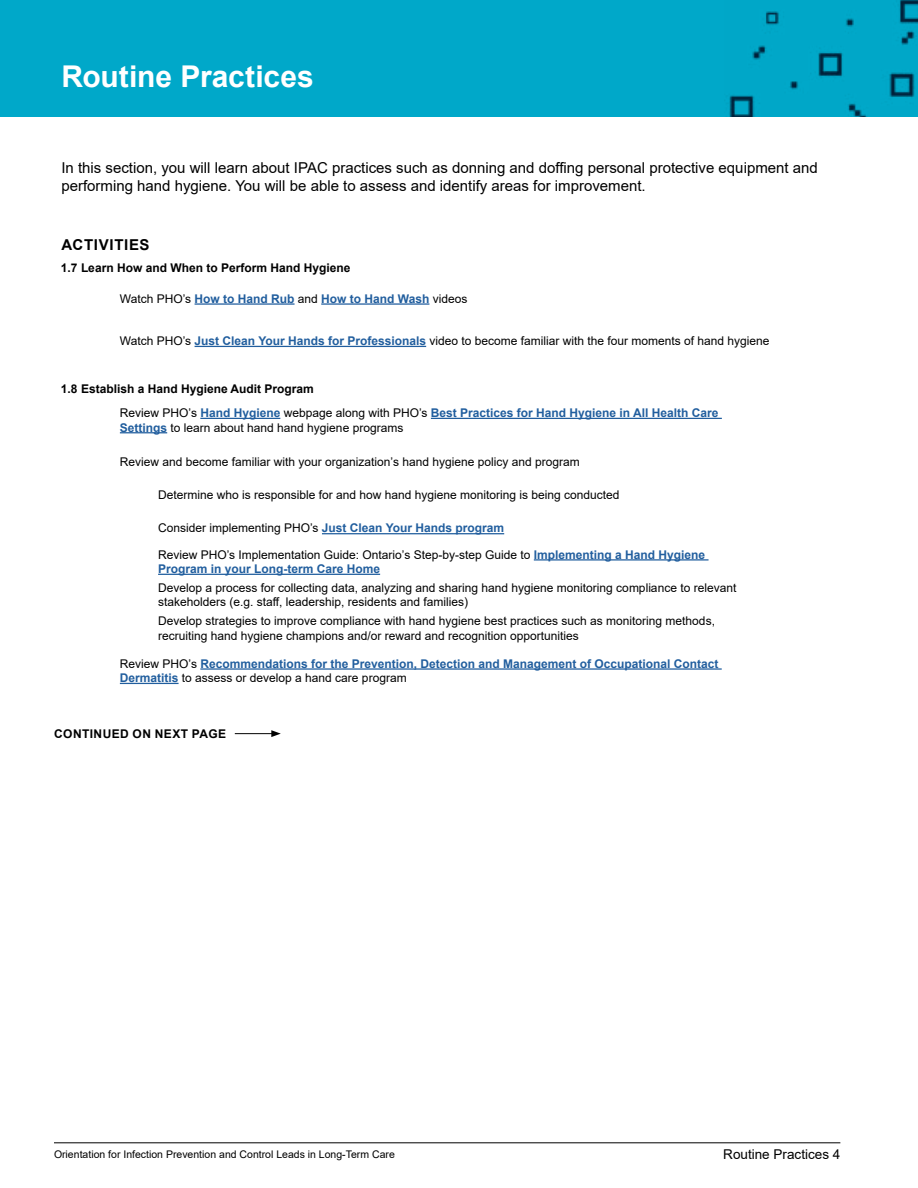
<style>
.page{position:relative;width:918px;height:1188px;background:#fff}
.page>*{position:absolute;margin:0;border:0;box-sizing:border-box;transform-origin:0 0}
.Number_list_1{font:700 30px "Arial";color:#fff}
.body{font:15px/18px "Arial";color:#000}
.Heading_2{font:700 15px "Arial";letter-spacing:.04em;color:#000}
.t1{font:13.5px "Arial";color:#000}
.body-2{font:12px/14.4px "Arial";color:#000}
.body-3{font:700 12px/14.4px "Arial";color:#215e9e}
.Number_list_2{font:700 12px "Arial";color:#000}
.heading_3{font:700 12px "Arial";letter-spacing:.035em;color:#000}
.t2{font:10.5px "Arial";color:#000}
.s1{font-weight:400;color:#000}
.s2{font-weight:700;color:#215e9e}
</style>
<div class="page">
<hr style="left:54px;top:1143px;width:786px;height:1px;background:#000">
<div style="left:0;top:0;width:918px;height:117px;background:#00a8c9"></div>
<img style="left:729px;top:0;width:189px;height:117px">
<hr style="left:195px;top:303px;width:100px;height:2px;background:#215e9e">
<hr style="left:321px;top:303px;width:108px;height:2px;background:#215e9e">
<hr style="left:195px;top:346px;width:231px;height:1px;background:#215e9e">
<hr style="left:200px;top:418px;width:80px;height:1px;background:#215e9e">
<hr style="left:431px;top:418px;width:291px;height:1px;background:#215e9e">
<hr style="left:120px;top:432px;width:47px;height:1px;background:#215e9e">
<hr style="left:322px;top:533px;width:182px;height:1px;background:#215e9e">
<hr style="left:534px;top:559px;width:175px;height:2px;background:#215e9e">
<hr style="left:158px;top:574px;width:222px;height:1px;background:#215e9e">
<hr style="left:200px;top:668px;width:522px;height:2px;background:#215e9e">
<hr style="left:120px;top:683px;width:59px;height:1px;background:#215e9e">
<hr style="left:235px;top:733px;width:39px;height:1px;background:#000">
<svg style="left:271px;top:730px;width:10px;height:7px"></svg>
<h1 class="Number_list_1" style="left:61px;top:55px;width:254px">Routine Practices</h1>
<p class="body" style="left:61px;top:158px;width:758px">In this section, you will learn about IPAC practices such as donning and doffing personal protective equipment and performing hand hygiene. You will be able to assess and identify areas for improvement.</p>
<h2 class="Heading_2" style="left:62px;top:234px;width:89px">ACTIVITIES</h2>
<h3 class="Number_list_2" style="left:61px;top:259px;width:291px">1.7 Learn How and When to Perform Hand Hygiene</h3>
<p class="body-3" style="left:120px;top:291px;width:349px"><span class="s1">Watch PHO’s</span> How to Hand Rub <span class="s1">and</span> How to Hand Wash <span class="s1">videos</span></p>
<p class="body-2" style="left:120px;top:334px;width:651px">Watch PHO’s <span class="s2">Just Clean Your Hands for Professionals</span> video to become familiar with the four moments of hand hygiene</p>
<h3 class="Number_list_2" style="left:61px;top:381px;width:255px">1.8 Establish a Hand Hygiene Audit Program</h3>
<p class="body-2" style="left:120px;top:406px;width:600px">Review PHO’s <span class="s2">Hand Hygiene</span> webpage along with PHO’s <span class="s2">Best Practices for Hand Hygiene in All Health Care<br>Settings</span> to learn about hand hand hygiene programs</p>
<p class="body-2" style="left:120px;top:454px;width:462px">Review and become familiar with your organization’s hand hygiene policy and program</p>
<p class="body-2" style="left:158px;top:488px;width:463px">Determine who is responsible for and how hand hygiene monitoring is being conducted</p>
<p class="body-2" style="left:158px;top:521px;width:348px">Consider implementing PHO’s <span class="s2">Just Clean Your Hands program</span></p>
<p class="body-2" style="left:158px;top:547px;width:549px">Review PHO’s Implementation Guide: Ontario’s Step-by-step Guide to <span class="s2">Implementing a Hand Hygiene<br>Program in your Long-term Care Home</span></p>
<p class="body-2" style="left:158px;top:581px;width:580px">Develop a process for collecting data, analyzing and sharing hand hygiene monitoring compliance to relevant stakeholders (e.g. staff, leadership, residents and families)</p>
<p class="body-2" style="left:158px;top:614px;width:558px">Develop strategies to improve compliance with hand hygiene best practices such as monitoring methods, recruiting hand hygiene champions and/or reward and recognition opportunities</p>
<p class="body-3" style="left:120px;top:656px;width:600px"><span class="s1">Review PHO’s</span> Recommendations for the Prevention, Detection and Management of Occupational Contact<br>Dermatitis <span class="s1">to assess or develop a hand care program</span></p>
<h3 class="heading_3" style="left:54px;top:725px;width:174px">CONTINUED ON NEXT PAGE</h3>
<p class="t2" style="left:54px;top:1147px;width:342px">Orientation for Infection Prevention and Control Leads in Long-Term Care</p>
<p class="t1" style="left:723px;top:1145px;width:119px">Routine Practices 4</p>
</div>
